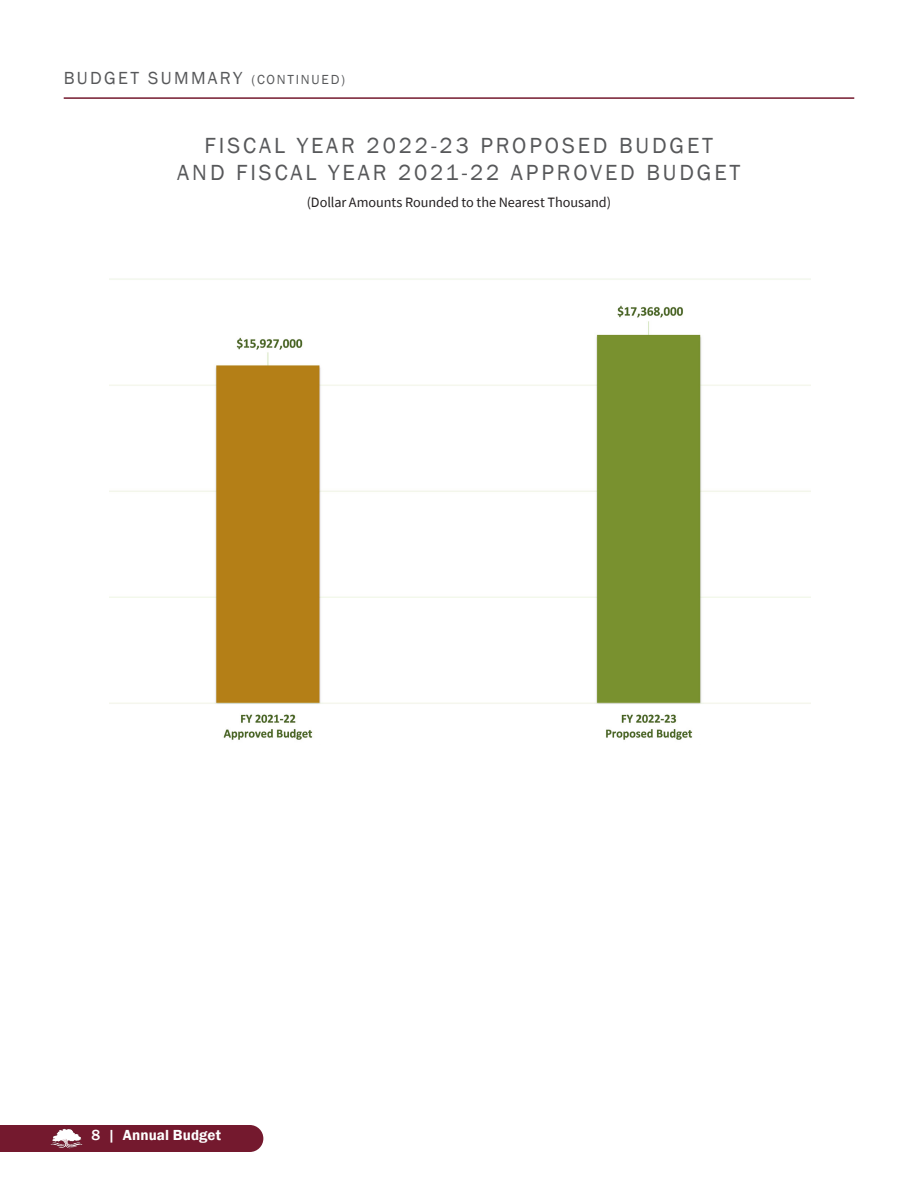
<style>
.page{position:relative;width:918px;height:1188px;background:#fff}
.page>*{position:absolute;margin:0;border:0;box-sizing:border-box;transform-origin:0 0}
.Head_-_Whitney{font:22.5px/27px "Franklin Gothic";letter-spacing:.13em;color:#57585a;text-align:center}
.t1{font:18px "Franklin Gothic";letter-spacing:.13em;color:#57585a}
.t2{font:600 15px "Franklin Gothic";letter-spacing:.005em;color:#fff}
.Table{font:14.25px "Source Sans Pro";letter-spacing:-.005em;color:#231f20}
.s1{font-size:13.5px}
.s2{font-weight:500}
</style>
<div class="page">
<div style="left:0;top:1125px;width:263px;height:27px;background:#74192e"></div>
<img style="left:50px;top:1128px;width:32px;height:21px">
<hr style="left:64px;top:97px;width:790px;height:2px;background:#74192e">
<img style="left:109px;top:278px;width:702px;height:462px">
<p class="t1" style="left:64px;top:67px;width:283px">BUDGET SUMMARY <span class="s1">(CONTINUED)</span></p>
<p class="Head_-_Whitney" style="left:177px;top:132px;width:565px">FISCAL YEAR 2022-23 PROPOSED BUDGET<br>AND FISCAL YEAR 2021-22 APPROVED BUDGET</p>
<p class="Table" style="left:307px;top:193px;width:306px">(Dollar Amounts Rounded to the Nearest Thousand)</p>
<p class="t2" style="left:92px;top:1126px;width:131px"><span class="s2">8 |</span> Annual Budget</p>
</div>
